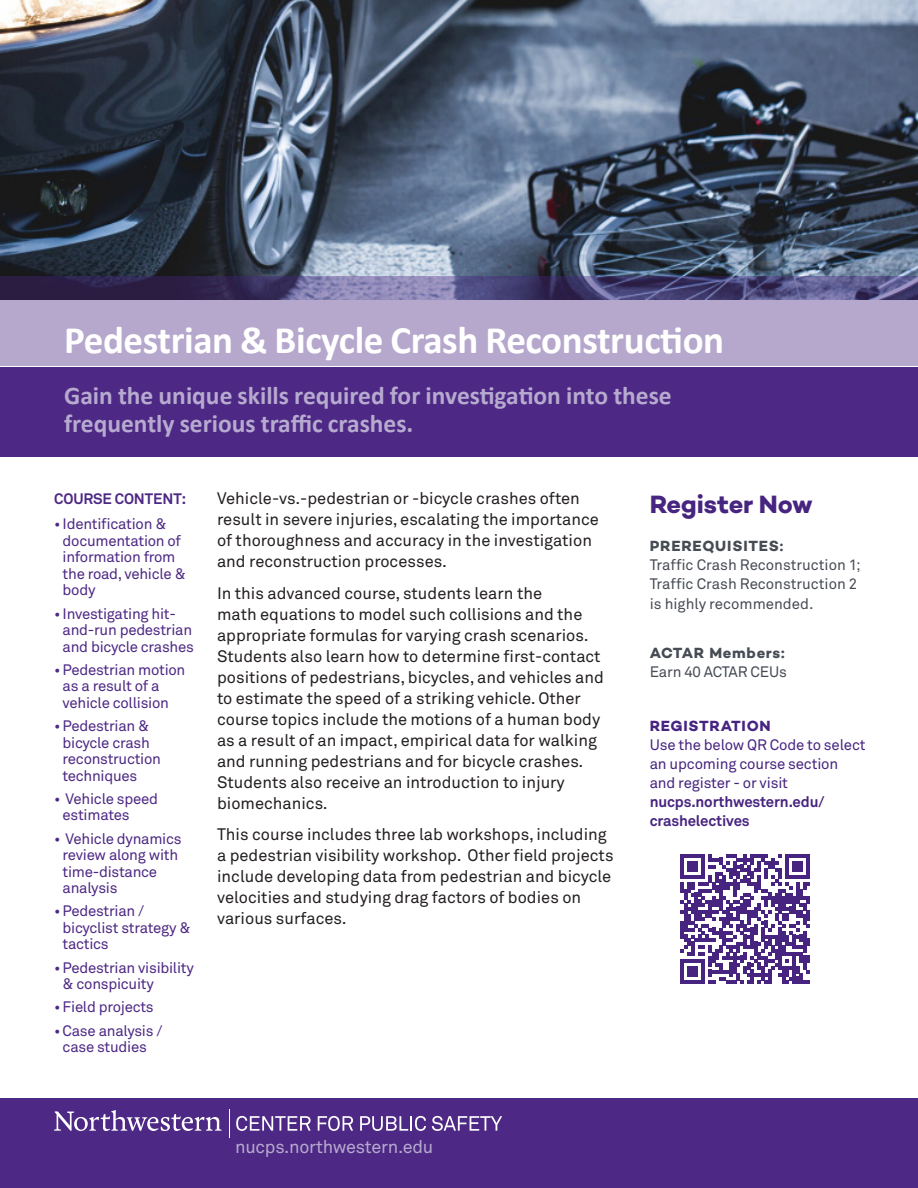
<style>
.page{position:relative;width:918px;height:1188px;background:#fff}
.page>*{position:absolute;margin:0;border:0;box-sizing:border-box;transform-origin:0 0}
.t1{font:700 39px "Calibri";letter-spacing:-.01em;color:#fff}
.t2{font:700 25.5px/28.5px "Calibri";color:#b6aacf}
.t3{font:25.5px "Campton Bold DEMO";letter-spacing:-.01em;color:#472480}
.t4{font:18px "Akkurat Pro";letter-spacing:-.015em;color:#b6aacf}
.t5{font:16.5px/21px "Akkurat Pro";color:#231f20}
.t6{font:15px/16.5px "Akkurat Pro";letter-spacing:-.02em;color:#4d2884}
.t7{font:15px/19.2px "Akkurat Pro";color:#464b54}
.t8{font:15px/19.2px "Akkurat Pro";letter-spacing:-.01em;color:#472480}
.t9{font:700 15px/19.2px "Akkurat Pro";letter-spacing:-.01em;color:#472480}
.t10{font:700 15px "Akkurat Pro";letter-spacing:-.01em;color:#4d2884}
.t11{font:15px "Campton Bold DEMO";letter-spacing:.04em;color:#464b54}
.t12{font:15px "Campton Bold DEMO";letter-spacing:.045em;color:#472480}
.s1{font-family:"Campton Bold DEMO"}
</style>
<div class="page">
<img style="left:0;top:0;width:918px;height:276px">
<div style="left:0;top:1098px;width:918px;height:90px;background:#4d2884"></div>
<div style="left:0;top:367px;width:918px;height:90px;background:#4d2884"></div>
<svg style="left:0;top:276px;width:918px;height:90px;background:#9a8eb4"></svg>
<svg style="left:236px;top:1116px;width:75px;height:15px"></svg>
<svg style="left:318px;top:1116px;width:35px;height:15px"></svg>
<svg style="left:360px;top:1116px;width:66px;height:15px"></svg>
<svg style="left:432px;top:1116px;width:70px;height:15px"></svg>
<svg style="left:54px;top:1110px;width:168px;height:21px"></svg>
<svg style="left:229px;top:1109px;width:1px;height:29px"></svg>
<svg style="left:680px;top:854px;width:130px;height:130px"></svg>
<p class="t1" style="left:64px;top:312px;width:662px">Pedestrian &amp; Bicycle Crash Reconstruction</p>
<p class="t2" style="left:64px;top:381px;width:609px">Gain the unique skills required for investigation into these frequently serious traffic crashes.</p>
<p class="t10" style="left:54px;top:490px;width:134px">COURSE CONTENT:</p>
<p class="t6" style="left:63px;top:516px;width:125px;text-indent:-9px">• Identification &amp; documentation of information from the road, vehicle &amp; body</p>
<p class="t6" style="left:63px;top:606px;width:133px;text-indent:-9px">• Investigating hit&shy;and-run pedestrian and bicycle crashes</p>
<p class="t6" style="left:63px;top:662px;width:124px;text-indent:-9px">• Pedestrian motion as a result of a vehicle collision</p>
<p class="t6" style="left:63px;top:718px;width:100px;text-indent:-9px">• Pedestrian &amp; bicycle crash reconstruction techniques</p>
<p class="t6" style="left:63px;top:791px;width:97px;text-indent:-9px">• Vehicle speed estimates</p>
<p class="t6" style="left:63px;top:831px;width:120px;text-indent:-9px">• Vehicle dynamics review along with time-distance analysis</p>
<p class="t6" style="left:63px;top:903px;width:129px;text-indent:-9px">• Pedestrian / bicyclist strategy &amp; tactics</p>
<p class="t6" style="left:63px;top:960px;width:133px;text-indent:-9px">• Pedestrian visibility &amp; conspicuity</p>
<p class="t6" style="left:54px;top:999px;width:101px">• Field projects</p>
<p class="t6" style="left:54px;top:1023px;width:110px;text-align:center">• Case analysis / case studies</p>
<p class="t5" style="left:217px;top:488px;width:383px">Vehicle-vs.-pedestrian or -bicycle crashes often result in severe injuries, escalating the importance of thoroughness and accuracy in the investigation and reconstruction processes.</p>
<p class="t5" style="left:217px;top:583px;width:388px">In this advanced course, students learn the<br>math equations to model such collisions and the appropriate formulas for varying crash scenarios.<br>Students also learn how to determine first-contact positions of pedestrians, bicycles, and vehicles and to estimate the speed of a striking vehicle. Other course topics include the motions of a human body as a result of an impact, empirical data for walking and running pedestrians and for bicycle crashes.<br>Students also receive an introduction to injury biomechanics.</p>
<p class="t5" style="left:217px;top:825px;width:398px">This course includes three lab workshops, including a pedestrian visibility workshop. Other field projects include developing data from pedestrian and bicycle velocities and studying drag factors of bodies on various surfaces.</p>
<p class="t4" style="left:235px;top:1136px;width:200px">nucps.northwestern.edu</p>
<p class="t3" style="left:650px;top:489px;width:165px">Register Now</p>
<p class="t7" style="left:650px;top:537px;width:213px"><span class="s1">PREREQUISITES:<br></span>Traffic Crash Reconstruction 1;<br>Traffic Crash Reconstruction 2 is highly recommended.</p>
<p class="t11" style="left:650px;top:644px;width:136px">ACTAR Members:</p>
<p class="t7" style="left:650px;top:663px;width:139px">Earn 40 ACTAR CEUs</p>
<p class="t12" style="left:650px;top:717px;width:123px">REGISTRATION</p>
<p class="t8" style="left:650px;top:735px;width:217px">Use the below QR Code to select an upcoming course section and register - or visit</p>
<p class="t9" style="left:650px;top:792px;width:176px">nucps.northwestern.edu/ crashelectives</p>
</div>
